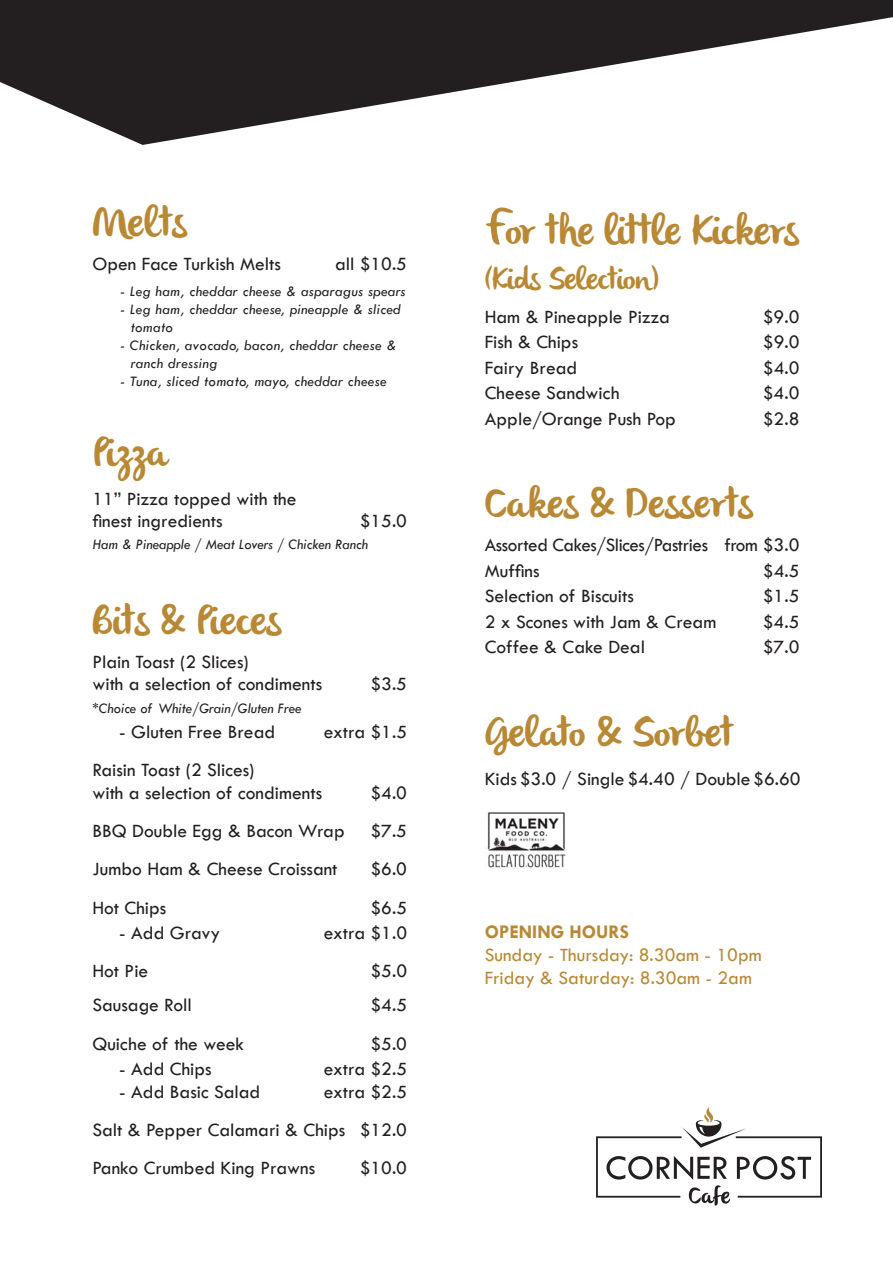
<style>
.page{position:relative;width:893px;height:1263px;background:#fff}
.page>*{position:absolute;margin:0;border:0;box-sizing:border-box;transform-origin:0 0}
.t1{font:42px "olivier";color:#b88834}
.t2{font:42px "olivier";letter-spacing:-.02em;color:#b88834}
.t3{font:31.5px "olivier";letter-spacing:-.02em;color:#b88834}
.Item{font:19.5px/22.5px "Tw Cen";color:#231f20}
.Item-2{font:19.5px/23px "Tw Cen";color:#b88834}
.Item-3{font:19.5px "Tw Cen";letter-spacing:-.02em;color:#231f20}
.Description{font:italic 15px/18px "Tw Cen";letter-spacing:.02em;color:#231f20}
.Description-2{font:italic 15px "Tw Cen";color:#231f20}
.s1{font-size:52.5px}
.s2{font-weight:700}
</style>
<div class="page">
<svg style="left:596px;top:1107px;width:226px;height:98px"></svg>
<svg style="left:0;top:0;width:893px;height:145px;fill:#231f20"></svg>
<img style="left:487px;top:812px;width:79px;height:56px">
<p class="t1" style="left:92px;top:198px;width:96px">Melts</p>
<p class="Item" style="left:92px;top:252px;width:190px">Open Face Turkish Melts</p>
<p class="Item" style="left:335px;top:252px;width:74px">all $10.5</p>
<p class="Description" style="left:120px;top:282px;width:287px">- Leg ham, cheddar cheese &amp; asparagus spears</p>
<p class="Description" style="left:131px;top:300px;width:272px;text-indent:-11px">- Leg ham, cheddar cheese, pineapple &amp; sliced tomato</p>
<p class="Description" style="left:131px;top:336px;width:267px;text-indent:-11px">- Chicken, avocado, bacon, cheddar cheese &amp; ranch dressing</p>
<p class="Description" style="left:120px;top:372px;width:268px">- Tuna, sliced tomato, mayo, cheddar cheese</p>
<p class="t1" style="left:92px;top:429px;width:77px">Pizza</p>
<p class="Item" style="left:92px;top:487px;width:206px">11” Pizza topped with the finest ingredients</p>
<p class="Item" style="left:360px;top:510px;width:49px">$15.0</p>
<p class="Description-2" style="left:92px;top:536px;width:277px">Ham &amp; Pineapple / Meat Lovers / Chicken Ranch</p>
<p class="t1" style="left:92px;top:596px;width:191px">Bits &amp; Pieces</p>
<p class="Item" style="left:92px;top:650px;width:158px">Plain Toast (2 Slices)</p>
<p class="Item" style="left:92px;top:673px;width:231px">with a selection of condiments</p>
<p class="Item" style="left:370px;top:673px;width:38px">$3.5</p>
<p class="Description-2" style="left:92px;top:699px;width:211px">*Choice of White/Grain/Gluten Free</p>
<p class="Item" style="left:119px;top:720px;width:157px">- Gluten Free Bread</p>
<p class="Item" style="left:324px;top:720px;width:85px">extra $1.5</p>
<p class="Item" style="left:92px;top:759px;width:164px">Raisin Toast (2 Slices)</p>
<p class="Item" style="left:92px;top:781px;width:231px">with a selection of condiments</p>
<p class="Item" style="left:370px;top:781px;width:38px">$4.0</p>
<p class="Item" style="left:92px;top:819px;width:254px">BBQ Double Egg &amp; Bacon Wrap</p>
<p class="Item" style="left:370px;top:819px;width:38px">$7.5</p>
<p class="Item" style="left:92px;top:858px;width:247px">Jumbo Ham &amp; Cheese Croissant</p>
<p class="Item" style="left:370px;top:858px;width:38px">$6.0</p>
<p class="Item" style="left:92px;top:896px;width:76px">Hot Chips</p>
<p class="Item" style="left:371px;top:896px;width:38px">$6.5</p>
<p class="Item" style="left:119px;top:921px;width:102px">- Add Gravy</p>
<p class="Item" style="left:324px;top:921px;width:85px">extra $1.0</p>
<p class="Item" style="left:92px;top:960px;width:57px">Hot Pie</p>
<p class="Item" style="left:371px;top:960px;width:38px">$5.0</p>
<p class="Item" style="left:92px;top:994px;width:101px">Sausage Roll</p>
<p class="Item" style="left:371px;top:994px;width:38px">$4.5</p>
<p class="Item" style="left:92px;top:1032px;width:153px">Quiche of the week</p>
<p class="Item" style="left:370px;top:1032px;width:38px">$5.0</p>
<p class="Item" style="left:119px;top:1058px;width:94px">- Add Chips</p>
<p class="Item" style="left:324px;top:1058px;width:85px">extra $2.5</p>
<p class="Item" style="left:119px;top:1080px;width:143px">- Add Basic Salad</p>
<p class="Item" style="left:324px;top:1080px;width:85px">extra $2.5</p>
<p class="Item" style="left:92px;top:1118px;width:316px">Salt &amp; Pepper Calamari &amp; Chips $12.0</p>
<p class="Item" style="left:92px;top:1157px;width:224px">Panko Crumbed King Prawns</p>
<p class="Item" style="left:360px;top:1157px;width:49px">$10.0</p>
<p class="t2" style="left:485px;top:206px;width:316px"><span class="s1">F</span>or the little Kickers</p>
<p class="t3" style="left:485px;top:260px;width:175px">(Kids Selection)</p>
<p class="Item" style="left:485px;top:305px;width:187px">Ham &amp; Pineapple Pizza</p>
<p class="Item" style="left:763px;top:305px;width:38px">$9.0</p>
<p class="Item" style="left:485px;top:330px;width:95px">Fish &amp; Chips</p>
<p class="Item" style="left:763px;top:330px;width:38px">$9.0</p>
<p class="Item" style="left:485px;top:356px;width:94px">Fairy Bread</p>
<p class="Item" style="left:763px;top:356px;width:38px">$4.0</p>
<p class="Item" style="left:485px;top:381px;width:136px">Cheese Sandwich</p>
<p class="Item" style="left:763px;top:381px;width:38px">$4.0</p>
<p class="Item" style="left:485px;top:407px;width:193px">Apple/Orange Push Pop</p>
<p class="Item" style="left:763px;top:407px;width:38px">$2.8</p>
<p class="t1" style="left:485px;top:480px;width:270px">Cakes &amp; Desserts</p>
<p class="Item-3" style="left:485px;top:534px;width:316px">Assorted Cakes/Slices/Pastries from $3.0</p>
<p class="Item" style="left:485px;top:559px;width:56px">Muffins</p>
<p class="Item" style="left:763px;top:559px;width:38px">$4.5</p>
<p class="Item" style="left:485px;top:585px;width:151px">Selection of Biscuits</p>
<p class="Item" style="left:763px;top:585px;width:38px">$1.5</p>
<p class="Item" style="left:485px;top:610px;width:233px">2 x Scones with Jam &amp; Cream</p>
<p class="Item" style="left:763px;top:610px;width:38px">$4.5</p>
<p class="Item" style="left:485px;top:636px;width:162px">Coffee &amp; Cake Deal</p>
<p class="Item" style="left:763px;top:636px;width:38px">$7.0</p>
<p class="t1" style="left:485px;top:709px;width:250px">Gelato &amp; Sorbet</p>
<p class="Item" style="left:485px;top:767px;width:317px">Kids $3.0 / Single $4.40 / Double $6.60</p>
<p class="Item-2" style="left:485px;top:920px;width:278px"><span class="s2">OPENING HOURS<br></span>Sunday - Thursday: 8.30am - 10pm<br>Friday &amp; Saturday: 8.30am - 2am</p>
</div>
